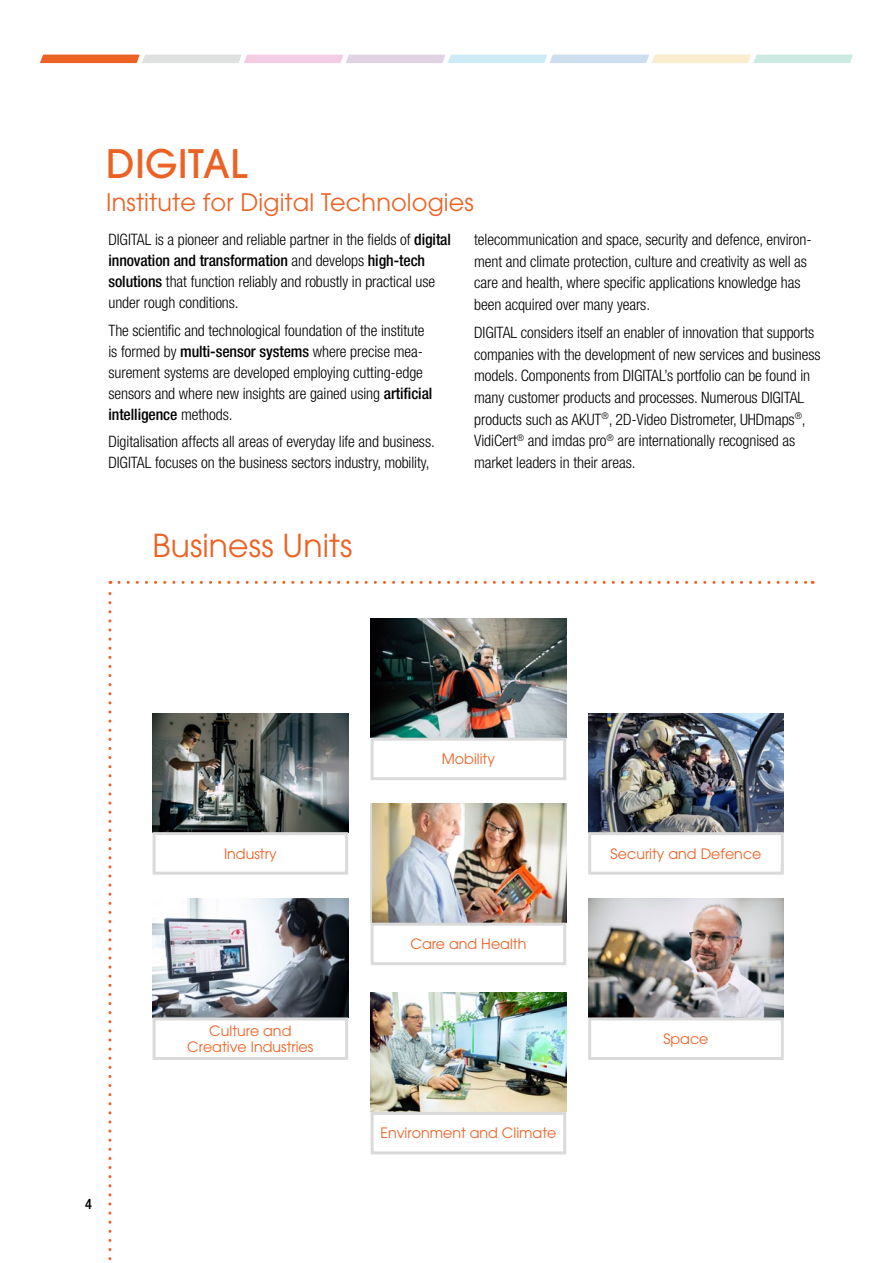
<style>
.page{position:relative;width:893px;height:1263px;background:#fff}
.page>*{position:absolute;margin:0;border:0;box-sizing:border-box;transform-origin:0 0}
.t1{font:500 39px "ITC Avant Garde Std";letter-spacing:.005em;color:#ec6225}
.t2{font:31.5px "ITC Avant Garde Std";letter-spacing:.005em;color:#ec6225}
.t3{font:24px "ITC Avant Garde Std";letter-spacing:.005em;color:#ec6225}
.t4{font:300 condensed 15.75px/21.6px "Helvetica Neue LT Pro";letter-spacing:-.005em;color:#000}
.t5{font:14.25px/15.8px "ITC Avant Garde Std";color:#ec6225;text-align:center}
.t6{font:500 condensed 14.25px "Helvetica Neue LT Pro";color:#000}
.s1{font-weight:500}
</style>
<div class="page">
<img style="left:588px;top:898px;width:196px;height:119px">
<div style="left:588px;top:1017px;width:196px;height:43px;border:3px solid #dadada"></div>
<img style="left:588px;top:713px;width:196px;height:119px">
<div style="left:588px;top:832px;width:196px;height:43px;border:3px solid #dadada"></div>
<img style="left:153px;top:898px;width:195px;height:119px">
<div style="left:153px;top:1017px;width:195px;height:43px;border:3px solid #dadada"></div>
<img style="left:153px;top:713px;width:195px;height:119px">
<div style="left:153px;top:832px;width:195px;height:43px;border:3px solid #dadada"></div>
<img style="left:371px;top:619px;width:195px;height:119px">
<div style="left:371px;top:738px;width:195px;height:42px;border:3px solid #dadada"></div>
<img style="left:372px;top:803px;width:194px;height:120px">
<div style="left:371px;top:923px;width:195px;height:42px;border:3px solid #dadada"></div>
<img style="left:371px;top:993px;width:195px;height:119px">
<div style="left:371px;top:1112px;width:195px;height:42px;border:3px solid #dadada"></div>
<svg style="left:108px;top:581px;width:3px;height:680px"></svg>
<svg style="left:119px;top:581px;width:694px;height:3px"></svg>
<svg style="left:40px;top:55px;width:813px;height:8px;background:#e1d2ce"></svg>
<h1 class="t1" style="left:106px;top:139px;width:143px">DIGITAL</h1>
<h3 class="t3" style="left:106px;top:188px;width:369px">Institute for Digital Technologies</h3>
<p class="t4" style="left:108px;top:229px;width:344px;line-height:21px">DIGITAL is a pioneer and reliable partner in the fields of <span class="s1">digital innovation and transformation</span> and develops <span class="s1">high-tech solutions</span> that function reliably and robustly in practical use under rough conditions.</p>
<p class="t4" style="left:108px;top:319px;width:325px;line-height:21px">The scientific and technological foundation of the institute is formed by <span class="s1">multi-sensor systems</span> where precise mea&shy;surement systems are developed employing cutting-edge sensors and where new insights are gained using <span class="s1">artificial intelligence</span> methods.</p>
<p class="t4" style="left:108px;top:431px;width:328px;line-height:21px">Digitalisation affects all areas of everyday life and business.<br>DIGITAL focuses on the business sectors industry, mobility,</p>
<p class="t4" style="left:474px;top:229px;width:339px">telecommunication and space, security and defence, environ&shy;ment and climate protection, culture and creativity as well as care and health, where specific applications knowledge has been acquired over many years.</p>
<p class="t4" style="left:474px;top:322px;width:348px">DIGITAL considers itself an enabler of innovation that supports companies with the development of new services and business models. Components from DIGITAL’s portfolio can be found in many customer products and processes. Numerous DIGITAL products such as AKUT<sup>®</sup>, 2D-Video Distrometer, UHDmaps<sup>®</sup>, VidiCert<sup>®</sup> and imdas pro<sup>®</sup> are internationally recognised as market leaders in their areas.</p>
<h2 class="t2" style="left:153px;top:526px;width:201px">Business Units</h2>
<p class="t6" style="left:85px;top:1195px;width:8px">4</p>
<p class="t5" style="left:224px;top:845px;width:54px">Industry</p>
<p class="t5" style="left:187px;top:1023px;width:128px">Culture and<br>Creative Industries</p>
<p class="t5" style="left:442px;top:751px;width:55px">Mobility</p>
<p class="t5" style="left:410px;top:936px;width:117px">Care and Health</p>
<p class="t5" style="left:380px;top:1125px;width:178px">Environment and Climate</p>
<p class="t5" style="left:610px;top:845px;width:152px">Security and Defence</p>
<p class="t5" style="left:663px;top:1031px;width:47px">Space</p>
</div>
